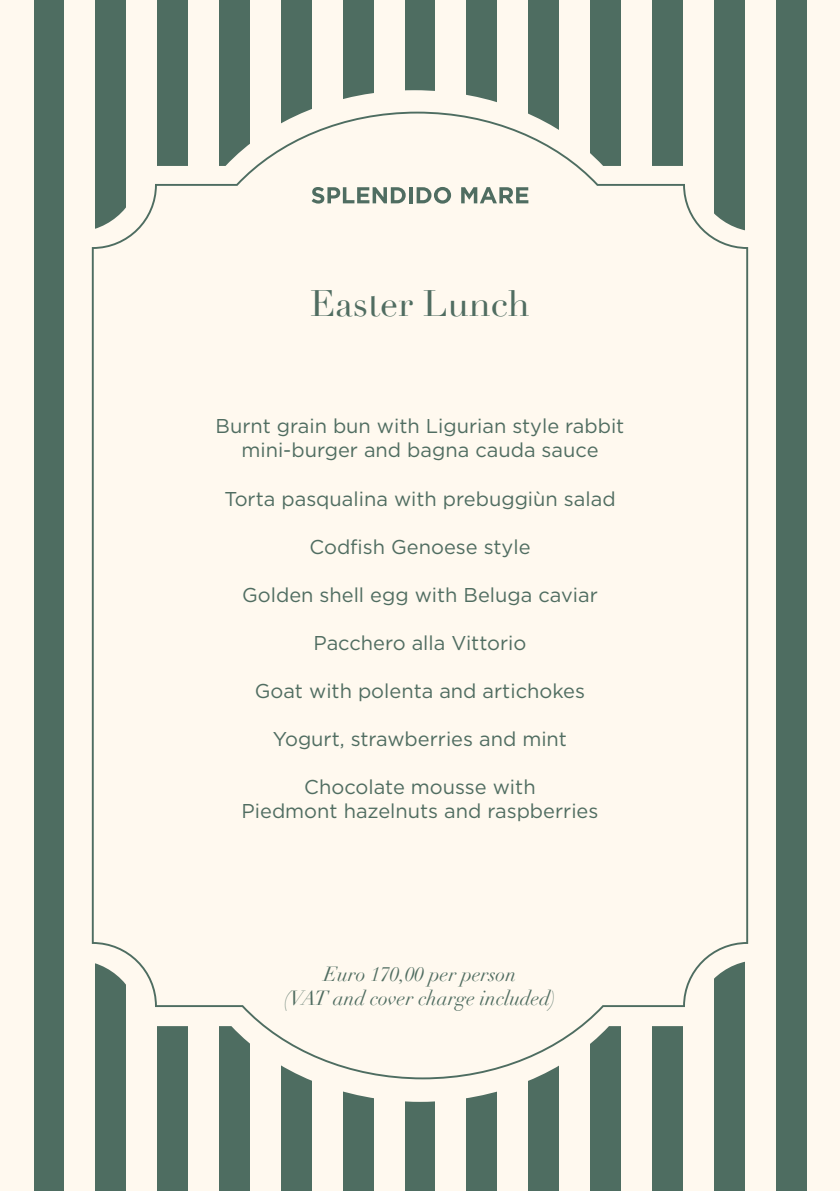
<style>
.page{position:relative;width:840px;height:1191px;background:#fff}
.page>*{position:absolute;margin:0;border:0;box-sizing:border-box;transform-origin:0 0}
.t1{font:36px "Didot";color:#506d61}
.t2{font:20px/24px "Gotham";color:#506d61;text-align:center}
.t3{font:italic 20px/24px "Didot";color:#506d61;text-align:center}
</style>
<div class="page">
<div style="left:219px;top:0;width:31px;height:1191px;background:#4e6d61"></div>
<div style="left:95px;top:0;width:31px;height:1191px;background:#4e6d61"></div>
<div style="left:342px;top:0;width:31px;height:1191px;background:#4e6d61"></div>
<div style="left:528px;top:0;width:31px;height:1191px;background:#4e6d61"></div>
<div style="left:33px;top:0;width:31px;height:1191px;background:#4e6d61"></div>
<div style="left:281px;top:0;width:30px;height:1191px;background:#4e6d61"></div>
<div style="left:157px;top:0;width:31px;height:1191px;background:#4e6d61"></div>
<div style="left:404px;top:0;width:31px;height:1191px;background:#4e6d61"></div>
<div style="left:589px;top:0;width:31px;height:1191px;background:#4e6d61"></div>
<div style="left:713px;top:0;width:31px;height:1191px;background:#4e6d61"></div>
<div style="left:497px;top:0;width:31px;height:1191px;background:#fff9ef"></div>
<div style="left:682px;top:0;width:31px;height:1191px;background:#fff9ef"></div>
<div style="left:806px;top:0;width:33px;height:1191px;background:#fff9ef"></div>
<div style="left:0;top:0;width:33px;height:1191px;background:#fff9ef"></div>
<div style="left:250px;top:0;width:31px;height:1191px;background:#fff9ef"></div>
<div style="left:126px;top:0;width:31px;height:1191px;background:#fff9ef"></div>
<div style="left:373px;top:0;width:31px;height:1191px;background:#fff9ef"></div>
<div style="left:559px;top:0;width:30px;height:1191px;background:#fff9ef"></div>
<div style="left:466px;top:0;width:31px;height:1191px;background:#4e6d61"></div>
<div style="left:651px;top:0;width:31px;height:1191px;background:#4e6d61"></div>
<div style="left:775px;top:0;width:31px;height:1191px;background:#4e6d61"></div>
<div style="left:64px;top:0;width:31px;height:1191px;background:#fff9ef"></div>
<div style="left:311px;top:0;width:31px;height:1191px;background:#fff9ef"></div>
<div style="left:188px;top:0;width:31px;height:1191px;background:#fff9ef"></div>
<div style="left:435px;top:0;width:31px;height:1191px;background:#fff9ef"></div>
<div style="left:620px;top:0;width:31px;height:1191px;background:#fff9ef"></div>
<div style="left:744px;top:0;width:31px;height:1191px;background:#fff9ef"></div>
<svg style="left:307px;top:90px;width:442px;height:1011px"></svg>
<div style="left:91px;top:111px;width:657px;height:969px;background:#fff9ef"></div>
<h1 class="t1" style="left:310px;top:282px;width:221px">Easter Lunch</h1>
<p class="t2" style="left:215px;top:414px;width:410px">Burnt grain bun with Ligurian style rabbit mini-burger and bagna cauda sauce</p>
<p class="t2" style="left:224px;top:486px;width:392px">Torta pasqualina with prebuggiùn salad</p>
<p class="t2" style="left:309px;top:534px;width:222px">Codfish Genoese style</p>
<p class="t2" style="left:242px;top:582px;width:357px">Golden shell egg with Beluga caviar</p>
<p class="t2" style="left:313px;top:630px;width:214px">Pacchero alla Vittorio</p>
<p class="t2" style="left:255px;top:678px;width:331px">Goat with polenta and artichokes</p>
<p class="t2" style="left:273px;top:726px;width:295px">Yogurt, strawberries and mint</p>
<p class="t2" style="left:241px;top:774px;width:358px">Chocolate mousse with<br>Piedmont hazelnuts and raspberries</p>
<p class="t3" style="left:284px;top:962px;width:273px">Euro 170,00 per person<br>(VAT and cover charge included)</p>
</div>
